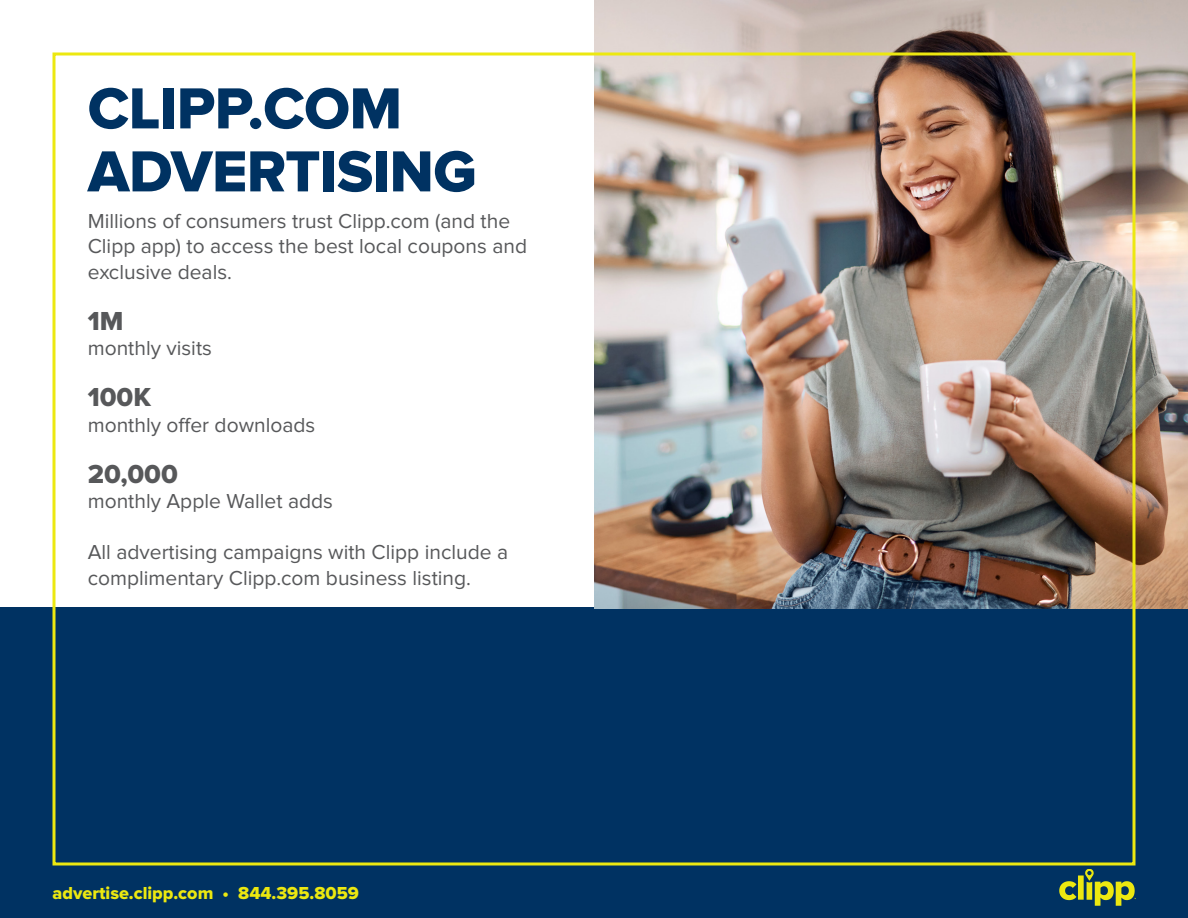
<style>
.page{position:relative;width:1188px;height:918px;background:#fff}
.page>*{position:absolute;margin:0;border:0;box-sizing:border-box;transform-origin:0 0}
.t1{font:60px/63px "Proxima Nova Extrabld";letter-spacing:-.01em;color:#003262}
.t2{font:27px "Proxima Nova Extrabld";color:#57585a}
.t3{font:21px/25.5px "Proxima Nova";color:#57585a}
.t4{font:18px "Proxima Nova Extrabld";color:#ece810}
</style>
<div class="page">
<div style="left:1px;top:608px;width:1187px;height:310px;background:#003262"></div>
<img style="left:595px;top:0;width:593px;height:608px">
<svg style="left:1059px;top:870px;width:77px;height:35px"></svg>
<h1 class="t1" style="left:88px;top:79px;width:390px">CLIPP.COM<br>ADVERTISING</h1>
<p class="t3" style="left:88px;top:208px;width:441px">Millions of consumers trust Clipp.com (and the<br>Clipp app) to access the best local coupons and exclusive deals.</p>
<p class="t2" style="left:88px;top:305px;width:37px">1M</p>
<p class="t3" style="left:88px;top:336px;width:126px">monthly visits</p>
<p class="t2" style="left:88px;top:381px;width:65px">100K</p>
<p class="t3" style="left:88px;top:412px;width:229px">monthly offer downloads</p>
<p class="t2" style="left:88px;top:458px;width:92px">20,000</p>
<p class="t3" style="left:88px;top:489px;width:247px">monthly Apple Wallet adds</p>
<p class="t3" style="left:88px;top:540px;width:422px">All advertising campaigns with Clipp include a complimentary Clipp.com business listing.</p>
<p class="t4" style="left:52px;top:882px;width:308px">advertise.clipp.com • 844.395.8059</p>
</div>
